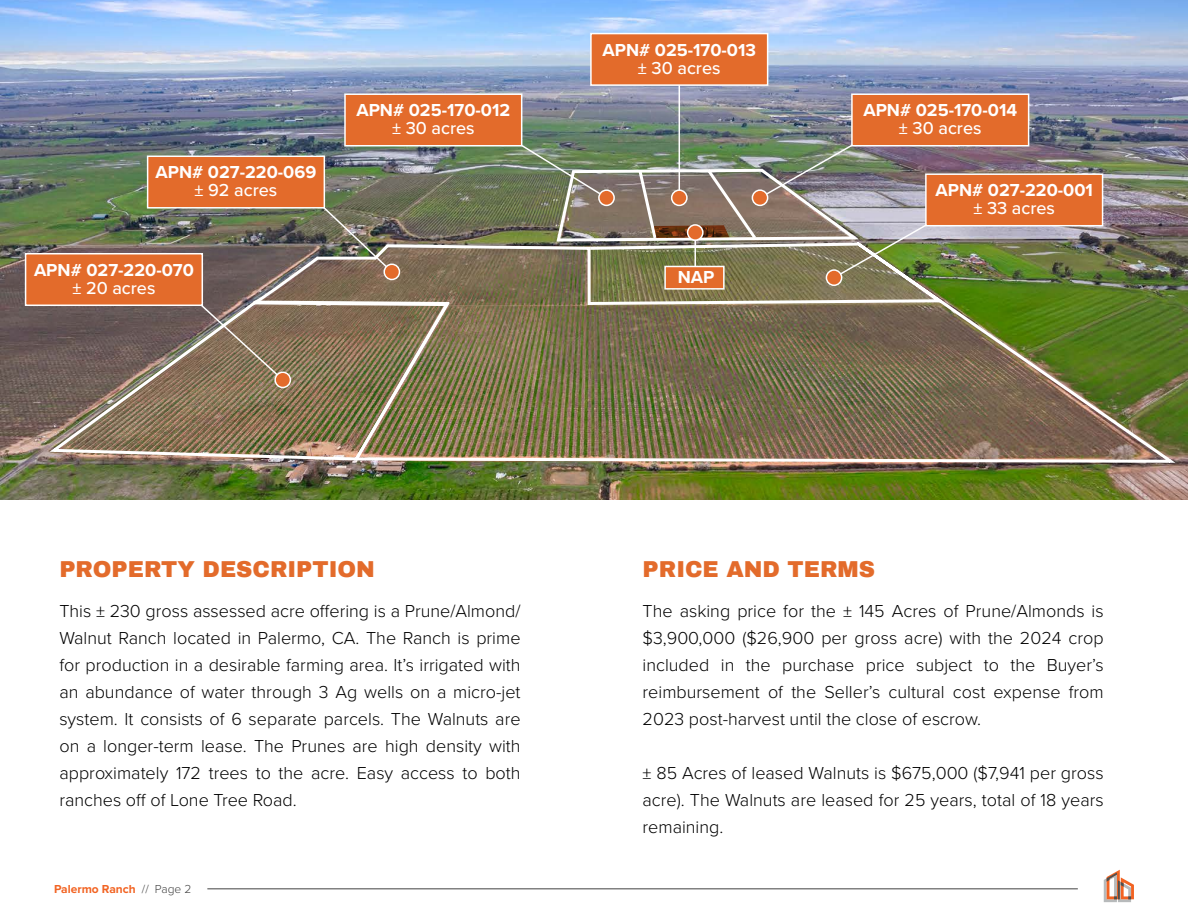
<style>
.page{position:relative;width:1188px;height:918px;background:#fff}
.page>*{position:absolute;margin:0;border:0;box-sizing:border-box;transform-origin:0 0}
.t1{font:900 22.5px "Archivo";color:#e36b2b}
.t2{font:300 18px/27px "Proxima Nova";color:#000;text-align:justify}
.t3{font:700 18px "Proxima Nova";color:#fff}
.t4{font:500 18px "Proxima Nova";color:#fff}
.t5{font:700 12px "Proxima Nova";color:#f26322}
.s1{font-weight:300;color:#424242}
</style>
<div class="page">
<svg style="left:1104px;top:870px;width:30px;height:32px"></svg>
<hr style="left:207px;top:889px;width:871px;height:1px;background:#424242">
<img style="left:0;top:0;width:1188px;height:500px">
<img style="left:45px;top:298px;width:205px;height:164px">
<img style="left:250px;top:239px;width:930px;height:225px">
<hr style="left:679px;top:61px;width:1px;height:137px;background:#fff">
<div style="left:851px;top:93px;width:178px;height:53px;background:#e36b2b;border:2px solid #fff"></div>
<div style="left:344px;top:93px;width:178px;height:53px;background:#e36b2b;border:2px solid #fff"></div>
<div style="left:590px;top:33px;width:178px;height:53px;background:#e36b2b;border:2px solid #fff"></div>
<img style="left:321px;top:205px;width:73px;height:69px">
<div style="left:384px;top:264px;width:15px;height:16px;background:#e36b2b;border-radius:50%"></div>
<div style="left:383px;top:264px;width:17px;height:16px;border:2px solid #fff;border-radius:50%"></div>
<div style="left:147px;top:156px;width:178px;height:53px;background:#e36b2b;border:2px solid #fff"></div>
<img style="left:197px;top:301px;width:88px;height:81px">
<div style="left:275px;top:372px;width:15px;height:15px;background:#e36b2b;border-radius:50%"></div>
<div style="left:274px;top:372px;width:17px;height:16px;border:2px solid #fff;border-radius:50%"></div>
<div style="left:25px;top:253px;width:178px;height:53px;background:#e36b2b;border:2px solid #fff"></div>
<div style="left:925px;top:173px;width:178px;height:53px;background:#e36b2b;border:2px solid #fff"></div>
<div style="left:826px;top:270px;width:16px;height:15px;background:#e36b2b;border-radius:50%"></div>
<div style="left:826px;top:269px;width:16px;height:17px;border:2px solid #fff;border-radius:50%"></div>
<img style="left:520px;top:143px;width:409px;height:137px">
<hr style="left:694px;top:233px;width:2px;height:50px;background:#fff">
<div style="left:688px;top:225px;width:15px;height:15px;background:#e36b2b;border-radius:50%"></div>
<div style="left:687px;top:224px;width:17px;height:17px;border:2px solid #fff;border-radius:50%"></div>
<div style="left:664px;top:266px;width:61px;height:24px;background:#e36b2b;border:2px solid #fff"></div>
<p class="t3" style="left:156px;top:159px;width:162px">APN# 027-220-069</p>
<p class="t4" style="left:195px;top:177px;width:84px">± 92 acres</p>
<p class="t3" style="left:34px;top:256px;width:161px">APN# 027-220-070</p>
<p class="t4" style="left:72px;top:274px;width:85px">± 20 acres</p>
<p class="t3" style="left:356px;top:97px;width:155px">APN# 025-170-012</p>
<p class="t4" style="left:392px;top:115px;width:84px">± 30 acres</p>
<p class="t3" style="left:602px;top:36px;width:155px">APN# 025-170-013</p>
<p class="t4" style="left:638px;top:54px;width:84px">± 30 acres</p>
<p class="t3" style="left:678px;top:263px;width:38px">NAP</p>
<p class="t3" style="left:863px;top:97px;width:155px">APN# 025-170-014</p>
<p class="t4" style="left:899px;top:115px;width:84px">± 30 acres</p>
<p class="t3" style="left:936px;top:177px;width:159px">APN# 027-220-001</p>
<p class="t4" style="left:973px;top:195px;width:83px">± 33 acres</p>
<p class="t1" style="left:59px;top:556px;width:317px">PROPERTY DESCRIPTION</p>
<p class="t2" style="left:59px;top:597px;width:463px">This ± 230 gross assessed acre offering is a Prune/Almond/ Walnut Ranch located in Palermo, CA. The Ranch is prime for production in a desirable farming area. It’s irrigated with an abundance of water through 3 Ag wells on a micro-jet system. It consists of 6 separate parcels. The Walnuts are on a longer-term lease. The Prunes are high density with approximately 172 trees to the acre. Easy access to both ranches off of Lone Tree Road.</p>
<p class="t5" style="left:54px;top:880px;width:139px">Palermo Ranch <span class="s1">// Page 2</span></p>
<p class="t1" style="left:643px;top:556px;width:234px">PRICE AND TERMS</p>
<p class="t2" style="left:643px;top:597px;width:463px">The asking price for the ± 145 Acres of Prune/Almonds is $3,900,000 ($26,900 per gross acre) with the 2024 crop included in the purchase price subject to the Buyer’s reimbursement of the Seller’s cultural cost expense from 2023 post-harvest until the close of escrow.</p>
<p class="t2" style="left:643px;top:759px;width:463px">± 85 Acres of leased Walnuts is $675,000 ($7,941 per gross acre). The Walnuts are leased for 25 years, total of 18 years remaining.</p>
</div>
